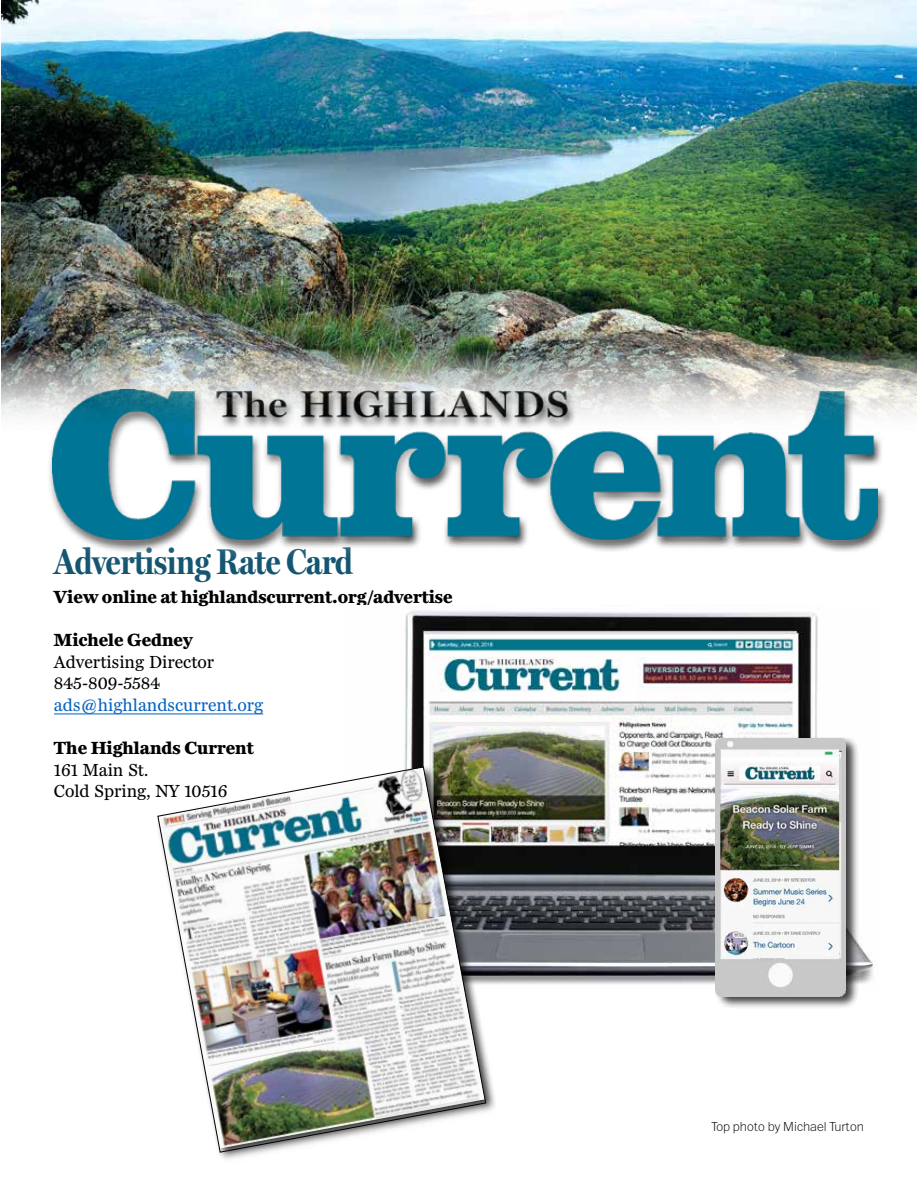
<style>
.page{position:relative;width:918px;height:1188px;background:#fff}
.page>*{position:absolute;margin:0;border:0;box-sizing:border-box;transform-origin:0 0}
.t1{font:700 36px "Miller Headline";color:#145571}
.t2{font:700 18px "Miller Daily Two";color:#000}
.t3{font:18px/21.6px "Miller Daily Two";color:#000}
.t4{font:18px "Miller Daily Two";color:#0563c1}
.t5{font:100 13.5px "Franklin ITC Pro";color:#000}
</style>
<div class="page">
<hr style="left:54px;top:714px;width:209px;height:1px;background:#0563c1">
<svg style="left:49px;top:438px;width:837px;height:114px"></svg>
<img style="left:52px;top:436px;width:825px;height:104px">
<img style="left:404px;top:610px;width:472px;height:375px">
<div style="left:155px;top:764px;width:343px;height:400px;background:#000;opacity:.75"></div>
<img style="left:157px;top:767px;width:329px;height:386px">
<div style="left:715px;top:736px;width:145px;height:273px;background:#000;opacity:.75"></div>
<img style="left:716px;top:739px;width:129px;height:257px">
<img style="left:1px;top:0;width:916px;height:436px">
<h1 class="t1" style="left:54px;top:540px;width:301px">Advertising Rate Card</h1>
<p class="t2" style="left:54px;top:586px;width:400px">View online at highlandscurrent.org/advertise</p>
<p class="t2" style="left:54px;top:629px;width:140px">Michele Gedney</p>
<p class="t3" style="left:54px;top:651px;width:162px">Advertising Director<br>845-809-5584</p>
<p class="t4" style="left:54px;top:695px;width:211px">ads@highlandscurrent.org</p>
<p class="t2" style="left:54px;top:737px;width:201px">The Highlands Current</p>
<p class="t3" style="left:54px;top:759px;width:175px">161 Main St.<br>Cold Spring, NY 10516</p>
<p class="t5" style="left:711px;top:1119px;width:154px">Top photo by Michael Turton</p>
</div>
